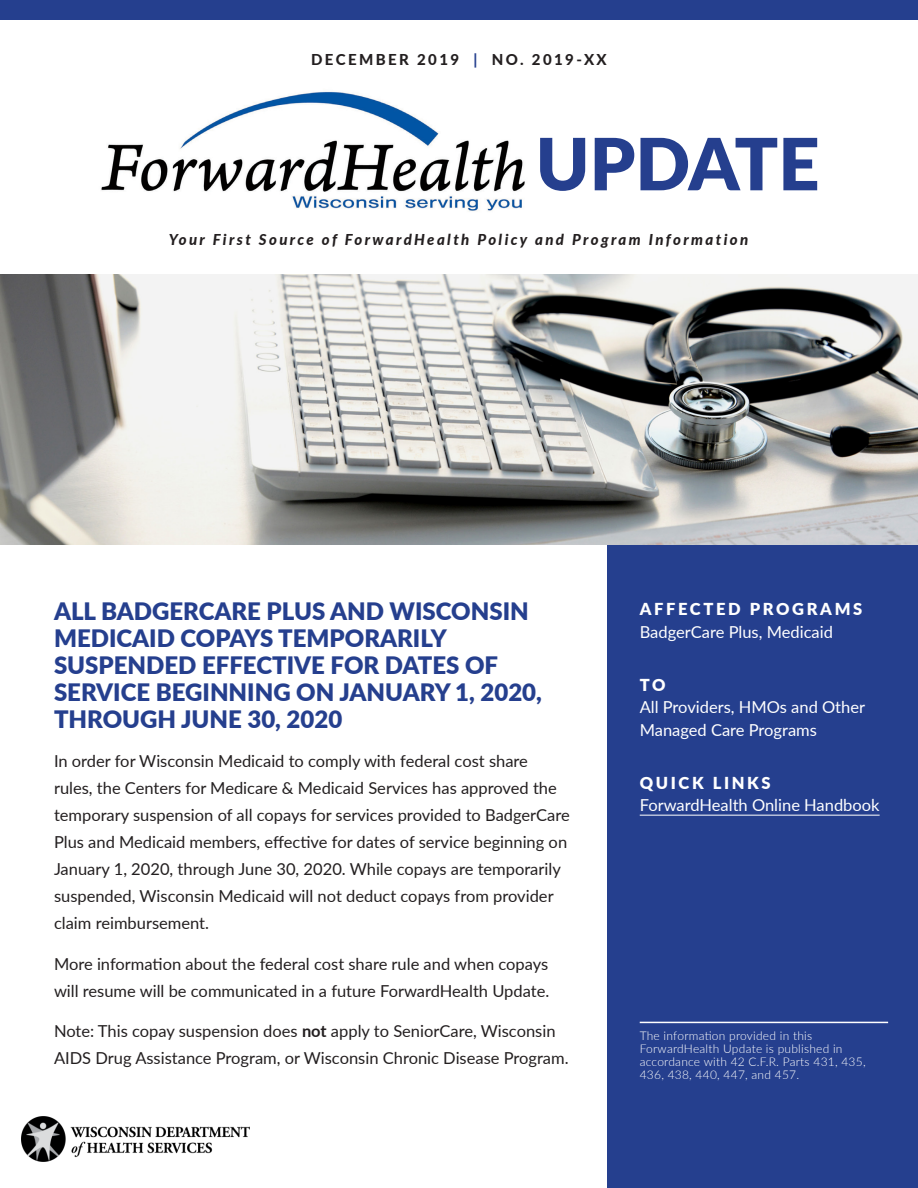
<style>
.page{position:relative;width:918px;height:1188px;background:#fff}
.page>*{position:absolute;margin:0;border:0;box-sizing:border-box;transform-origin:0 0}
.t1{font:900 72px "Lato";color:#253f8e}
.Update_Headline{font:900 24px/27px "Lato";color:#253f8e}
.Body_Text_for_Update{font:16.5px/27px "Lato";color:#231f20}
.t2{font:16.5px/22.5px "Lato";color:#fff}
.t3{font:900 16.5px "Lato";letter-spacing:.16em;color:#fff}
.t4{font:italic 800 15px "Lato";letter-spacing:.16em;color:#231f20}
.t5{font:800 15px "Lato";letter-spacing:.16em;color:#231f20}
.Headline{font:300 12px/12.9px "Lato";letter-spacing:.02em;color:#fff}
.s1{color:#253f8e}
.s2{font-weight:700}
</style>
<div class="page">
<div style="left:0;top:0;width:918px;height:20px;background:#253f8e"></div>
<img style="left:101px;top:91px;width:424px;height:120px">
<img style="left:1px;top:274px;width:916px;height:270px">
<div style="left:608px;top:545px;width:310px;height:643px;background:#253f8e"></div>
<img style="left:22px;top:1117px;width:228px;height:44px">
<hr style="left:640px;top:815px;width:240px;height:1px;background:#fff">
<hr style="left:640px;top:1022px;width:248px;height:1px;background:#fff">
<p class="t5" style="left:311px;top:49px;width:297px">DECEMBER 2019 <span class="s1">|</span> NO. 2019-XX</p>
<h1 class="t1" style="left:536px;top:110px;width:285px">UPDATE</h1>
<p class="t4" style="left:169px;top:229px;width:581px">Your First Source of ForwardHealth Policy and Program Information</p>
<p class="Update_Headline" style="left:54px;top:597px;width:489px">ALL BADGERCARE PLUS AND WISCONSIN<br>MEDICAID COPAYS TEMPORARILY<br>SUSPENDED EFFECTIVE FOR DATES OF<br>SERVICE BEGINNING ON JANUARY 1, 2020,<br>THROUGH JUNE 30, 2020</p>
<p class="Body_Text_for_Update" style="left:54px;top:747px;width:517px">In order for Wisconsin Medicaid to comply with federal cost share rules, the Centers for Medicare &amp; Medicaid Services has approved the temporary suspension of all copays for services provided to BadgerCare Plus and Medicaid members, effective for dates of service beginning on January 1, 2020, through June 30, 2020. While copays are temporarily suspended, Wisconsin Medicaid will not deduct copays from provider claim reimbursement.</p>
<p class="Body_Text_for_Update" style="left:54px;top:949px;width:497px">More information about the federal cost share rule and when copays will resume will be communicated in a future ForwardHealth Update.</p>
<p class="Body_Text_for_Update" style="left:54px;top:1017px;width:516px">Note: This copay suspension does <span class="s2">not</span> apply to SeniorCare, Wisconsin<br>AIDS Drug Assistance Program, or Wisconsin Chronic Disease Program.</p>
<p class="t3" style="left:640px;top:597px;width:224px">AFFECTED PROGRAMS</p>
<p class="t2" style="left:640px;top:620px;width:195px">BadgerCare Plus, Medicaid</p>
<p class="t3" style="left:640px;top:672px;width:27px">TO</p>
<p class="t2" style="left:640px;top:695px;width:227px">All Providers, HMOs and Other<br>Managed Care Programs</p>
<p class="t3" style="left:640px;top:770px;width:133px">QUICK LINKS</p>
<p class="t2" style="left:640px;top:793px;width:241px">ForwardHealth Online Handbook</p>
<p class="Headline" style="left:640px;top:1029px;width:227px">The information provided in this ForwardHealth Update is published in accordance with 42 C.F.R. Parts 431, 435, 436, 438, 440, 447, and 457.</p>
</div>
